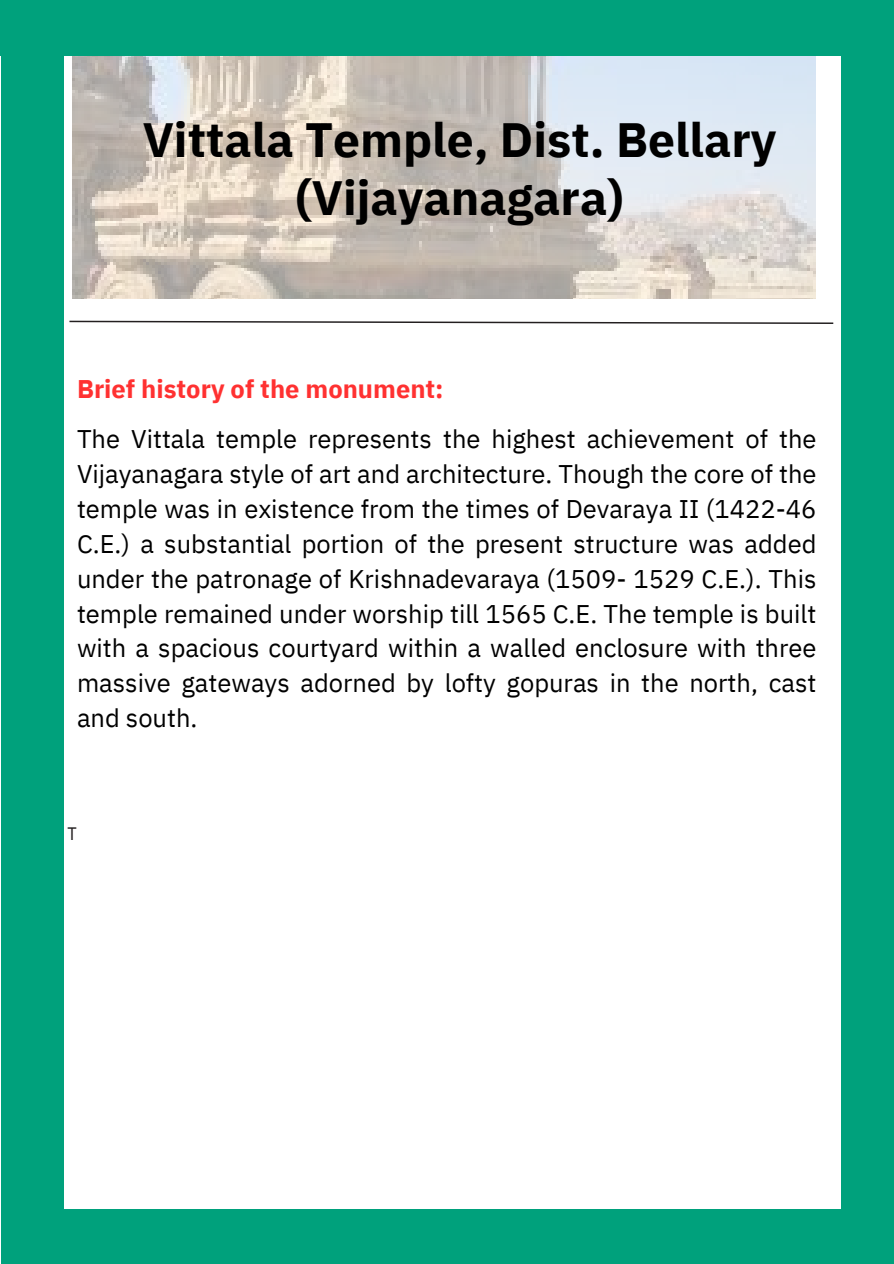
<style>
.page{position:relative;width:894px;height:1264px;background:#fff}
.page>*{position:absolute;margin:0;border:0;box-sizing:border-box;transform-origin:0 0}
.t1{font:700 48px/57.3px "IBM Plex Sans";color:#000;text-align:center}
.t2{font:25.5px/34.8px "IBM Plex Sans";color:#000;text-align:justify}
.t3{font:700 25.5px "IBM Plex Sans";color:#ff3131}
.t4{font:18px "IBM Plex Sans Cond";color:#231f20}
</style>
<div class="page">
<img style="left:72px;top:55px;width:743px;height:243px">
<div style="left:1px;top:23px;width:63px;height:1240px;background:#00a17c"></div>
<div style="left:840px;top:2px;width:53px;height:1261px;background:#00a17c"></div>
<div style="left:32px;top:1209px;width:857px;height:54px;background:#00a17c"></div>
<div style="left:0;top:0;width:893px;height:55px;background:#00a17c"></div>
<svg style="left:69px;top:321px;width:764px;height:3px"></svg>
<h2 class="t1" style="left:143px;top:111px;width:635px">Vittala Temple, Dist. Bellary (Vijayanagara)</h2>
<p class="t3" style="left:77px;top:372px;width:368px">Brief history of the monument:</p>
<p class="t2" style="left:77px;top:421px;width:740px">The Vittala temple represents the highest achievement of the Vijayanagara style of art and architecture. Though the core of the temple was in existence from the times of Devaraya II (1422-46<br>C.E.) a substantial portion of the present structure was added under the patronage of Krishnadevaraya (1509- 1529 C.E.). This temple remained under worship till 1565 C.E. The temple is built with a spacious courtyard within a walled enclosure with three massive gateways adorned by lofty gopuras in the north, cast and south.</p>
<h1 class="t4" style="left:67px;top:821px;width:11px">T</h1>
</div>
